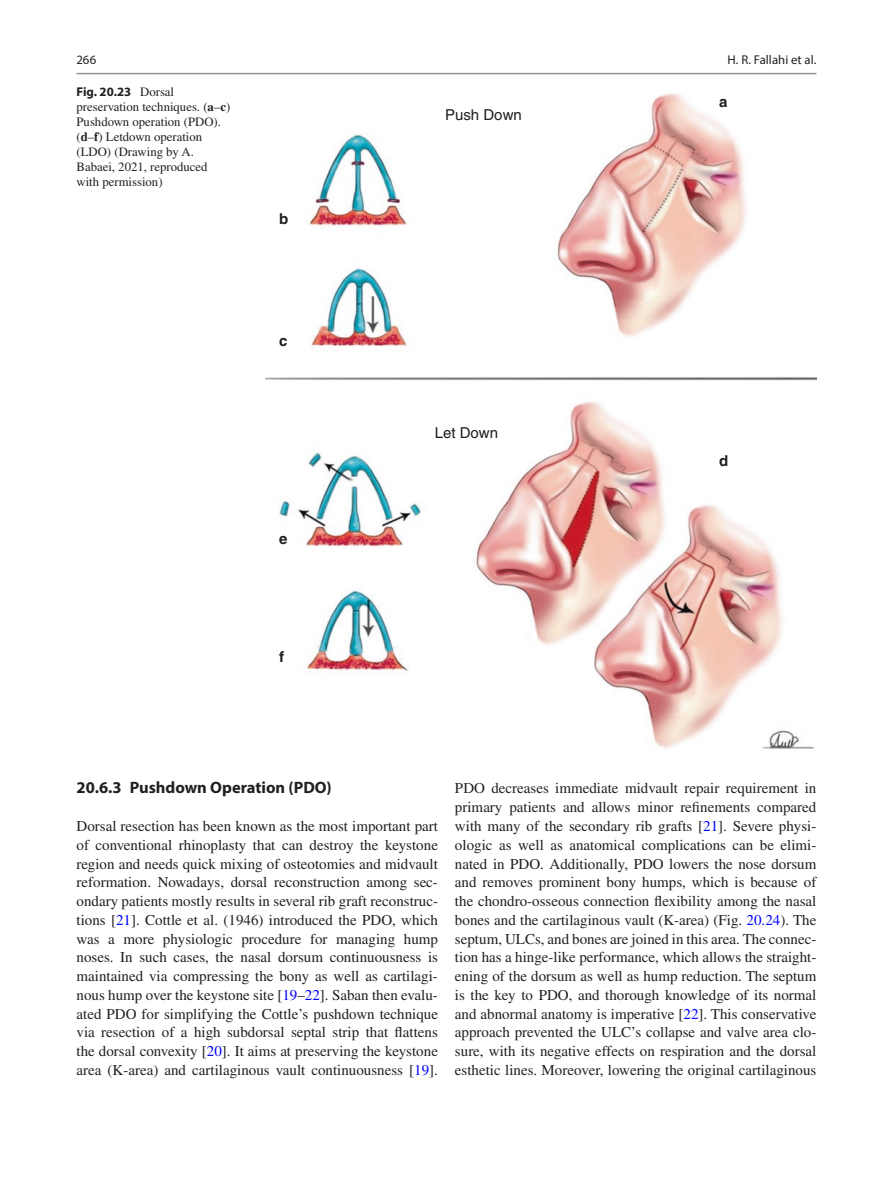
<style>
.page{position:relative;width:893px;height:1187px;background:#fff}
.page>*{position:absolute;margin:0;border:0;box-sizing:border-box;transform-origin:0 0}
.t1{font:700 16.5px "Myriad Pro";color:#231f20}
.t2{font:15px/18.8px "Times LT Std";color:#231f20;text-align:justify}
.t3{font:15px "Helvetica 3";color:#1d1e1f}
.t4{font:15px "Helvetica Bold 8";color:#1d1e1f}
.t5{font:12.75px/15px "Times LT Std";color:#231f20}
.t6{font:12.75px "Myriad Pro Regular 2";letter-spacing:.005em;color:#231f20}
.t7{font:700 12.75px "Myriad Pro";color:#231f20}
.t8{font:12.75px "Myriad Pro";color:#231f20}
.s1{font-family:"Times LT Std";font-weight:400}
.s2{font-weight:700}
.s3{color:#00f}
</style>
<div class="page">
<img style="left:266px;top:93px;width:550px;height:656px">
<hr style="left:77px;top:73px;width:739px;height:1px;background:#939598">
<p class="t8" style="left:77px;top:52px;width:21px">266</p>
<p class="t7" style="left:77px;top:84px;width:99px">Fig. 20.23 <span class="s1">Dorsal</span></p>
<p class="t5" style="left:77px;top:100px;width:155px">preservation techniques. (<span class="s2">a</span>–<span class="s2">c</span>)<br>Pushdown operation (PDO). (<span class="s2">d</span>–<span class="s2">f</span>) Letdown operation (LDO) (Drawing by A.<br>Babaei, 2021, reproduced with permission)</p>
<p class="t4" style="left:279px;top:210px;width:11px">b</p>
<p class="t4" style="left:279px;top:331px;width:10px">c</p>
<p class="t4" style="left:279px;top:529px;width:10px">e</p>
<p class="t4" style="left:279px;top:648px;width:6px">f</p>
<p class="t3" style="left:445px;top:106px;width:78px">Push Down</p>
<p class="t3" style="left:435px;top:424px;width:65px">Let Down</p>
<p class="t6" style="left:727px;top:52px;width:90px">H. R. Fallahi et al.</p>
<p class="t4" style="left:719px;top:93px;width:10px">a</p>
<p class="t4" style="left:719px;top:452px;width:11px">d</p>
<p class="t1" style="left:77px;top:777px;width:256px">20.6.3 Pushdown Operation (PDO)</p>
<p class="t2" style="left:77px;top:816px;width:363px">Dorsal resection has been known as the most important part of conventional rhinoplasty that can destroy the keystone region and needs quick mixing of osteotomies and midvault reformation. Nowadays, dorsal reconstruction among sec&shy;ondary patients mostly results in several rib graft reconstruc&shy;tions [<span class="s3">21</span>]. Cottle et al. (1946) introduced the PDO, which was a more physiologic procedure for managing hump noses. In such cases, the nasal dorsum continuousness is maintained via compressing the bony as well as cartilagi&shy;nous hump over the keystone site [<span class="s3">19</span>–<span class="s3">22</span>]. Saban then evalu&shy;ated PDO for simplifying the Cottle’s pushdown technique via resection of a high subdorsal septal strip that flattens the dorsal convexity [<span class="s3">20</span>]. It aims at preserving the keystone area (K-area) and cartilaginous vault continuousness [<span class="s3">19</span>].</p>
<p class="t2" style="left:455px;top:779px;width:363px">PDO decreases immediate midvault repair requirement in primary patients and allows minor refinements compared with many of the secondary rib grafts [<span class="s3">21</span>]. Severe physi&shy;ologic as well as anatomical complications can be elimi&shy;nated in PDO. Additionally, PDO lowers the nose dorsum and removes prominent bony humps, which is because of the chondro-osseous connection flexibility among the nasal bones and the cartilaginous vault (K-area) (Fig. <span class="s3">20.24</span>). The septum, ULCs, and bones are joined in this area. The connec&shy;tion has a hinge-like performance, which allows the straight&shy;ening of the dorsum as well as hump reduction. The septum is the key to PDO, and thorough knowledge of its normal and abnormal anatomy is imperative [<span class="s3">22</span>]. This conservative approach prevented the ULC’s collapse and valve area clo&shy;sure, with its negative effects on respiration and the dorsal esthetic lines. Moreover, lowering the original cartilaginous</p>
</div>
